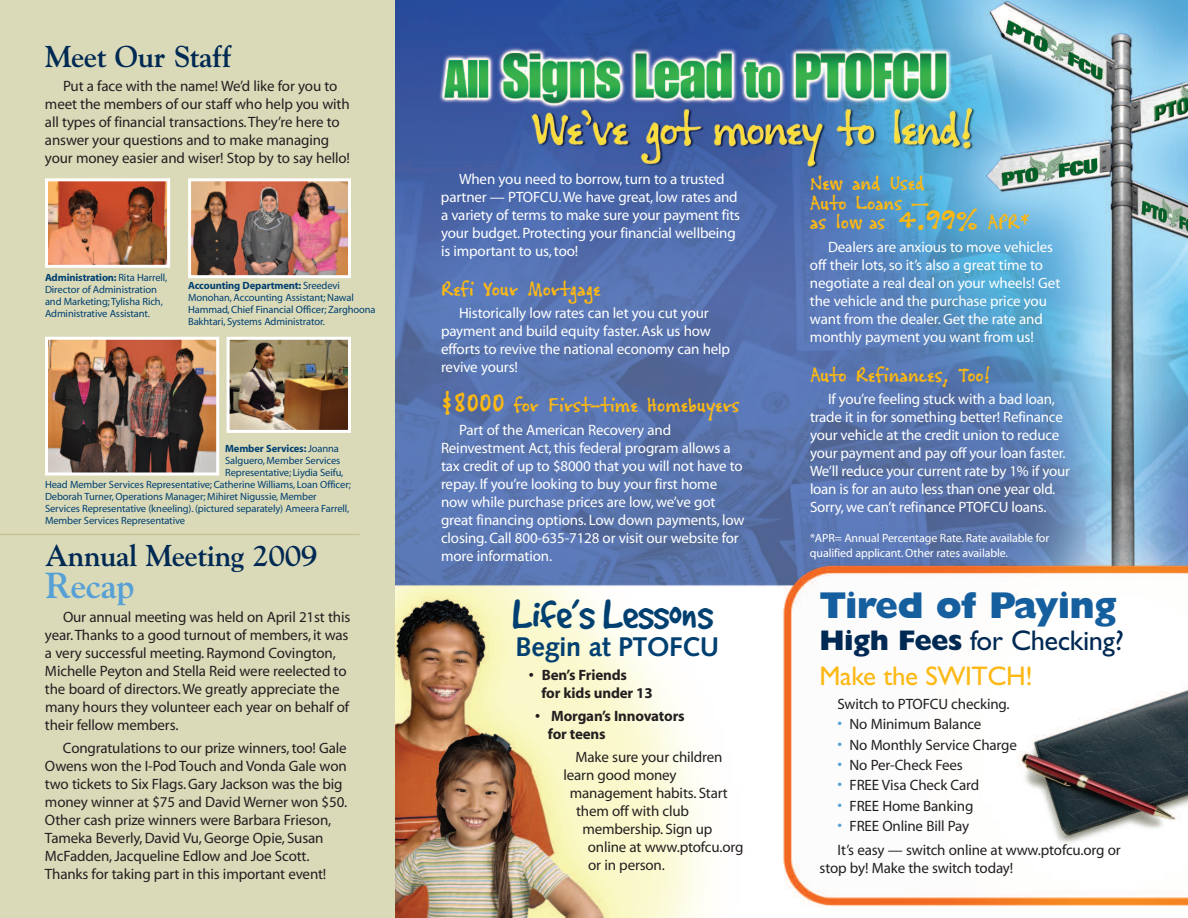
<style>
.page{position:relative;width:1188px;height:918px;background:#fff}
.page>*{position:absolute;margin:0;border:0;box-sizing:border-box;transform-origin:0 0}
.t1{font:46.5px "Good Dog";letter-spacing:-.015em;color:#004071}
.t2{font:800 37.5px "Gill Sans";letter-spacing:-.02em;color:#155f9e}
.t3{font:700 36px "Goudy";letter-spacing:-.015em;color:#56a0d5}
.t4{font:700 30px "Goudy";letter-spacing:-.015em;color:#002953}
.t5{font:28.5px "Gill Sans";letter-spacing:-.015em;color:#002953}
.t6{font:27px "Gill Sans";letter-spacing:-.015em;color:#fcb814}
.t7{font:700 27px "Syntax";letter-spacing:-.015em;color:#004071}
.t8{font:21px/19.5px "Cedar Street";color:#fcb814}
.t9{font:15px/18px "Myriad";letter-spacing:-.01em;color:#231f20}
.t10{font:15px/18px "Myriad";letter-spacing:-.01em;color:#fff}
.t11{font:700 15px/18px "Myriad";letter-spacing:-.01em;color:#231f20}
.t12{font:12px/15px "Myriad";letter-spacing:-.01em;color:#fff}
.t13{font:10.5px/12px "Myriad";letter-spacing:-.01em;color:#004071}
.t14{font:700 10.5px "Myriad";letter-spacing:-.01em;color:#004071}
.s1{font-weight:700}
.s2{font-weight:400}
.s3{font-size:30px}
.s4{font-weight:800}
.s5{font-size:16.5px;color:#56a0d5}
</style>
<div class="page">
<div style="left:0;top:0;width:396px;height:918px;background:#dadab9"></div>
<img style="left:396px;top:0;width:792px;height:918px">
<img style="left:192px;top:182px;width:155px;height:92px">
<div style="left:188px;top:178px;width:163px;height:100px;border:3px solid #fff"></div>
<img style="left:49px;top:182px;width:117px;height:82px">
<div style="left:45px;top:178px;width:125px;height:90px;border:3px solid #fff"></div>
<img style="left:231px;top:341px;width:116px;height:88px">
<div style="left:227px;top:337px;width:124px;height:96px;border:3px solid #fff"></div>
<img style="left:49px;top:341px;width:166px;height:130px">
<div style="left:45px;top:337px;width:174px;height:138px;border:3px solid #fff"></div>
<hr style="left:0;top:534px;width:360px;height:1px;background:#c5c591">
<h3 class="t4" style="left:45px;top:39px;width:188px">Meet Our Staff</h3>
<p class="t9" style="left:45px;top:78px;width:307px;text-indent:18px">Put a face with the name! We’d like for you to meet the members of our staff who help you with all types of financial transactions.They’re here to answer your questions and to make managing your money easier and wiser! Stop by to say hello!</p>
<p class="t13" style="left:45px;top:272px;width:124px"><span class="s1">Administration:</span> Rita Harrell,<br>Director of Administration and Marketing;Tylisha Rich,<br>Administrative Assistant.</p>
<p class="t13" style="left:188px;top:281px;width:189px"><span class="s1">Accounting Department:</span> Sreedevi Monohan,Accounting Assistant; Nawal Hammad,Chief Financial Officer; Zarghoona Bakhtari, Systems Administrator.</p>
<p class="t14" style="left:225px;top:445px;width:115px">Member Services: <span class="s2">Joanna</span></p>
<p class="t13" style="left:225px;top:456px;width:117px">Salguero, Member Services</p>
<p class="t13" style="left:225px;top:468px;width:120px">Representative; Liydia Seifu,</p>
<p class="t13" style="left:45px;top:480px;width:307px">Head Member Services Representative; Catherine Williams, Loan Officer;</p>
<p class="t13" style="left:45px;top:492px;width:273px">Deborah Turner,Operations Manager; Mihiret Nigussie, Member</p>
<p class="t13" style="left:45px;top:504px;width:306px">Services Representative (kneeling).(pictured separately) Ameera Farrell,</p>
<p class="t13" style="left:45px;top:516px;width:142px">Member Services Representative</p>
<h3 class="t4" style="left:45px;top:538px;width:274px">Annual Meeting 2009</h3>
<h3 class="t3" style="left:45px;top:565px;width:91px">Recap</h3>
<p class="t9" style="left:45px;top:609px;width:307px;text-indent:18px">Our annual meeting was held on April 21st this year.Thanks to a good turnout of members, it was a very successful meeting. Raymond Covington, Michelle Peyton and Stella Reid were reelected to the board of directors.We greatly appreciate the many hours they volunteer each year on behalf of their fellow members.</p>
<p class="t9" style="left:45px;top:741px;width:304px;text-indent:18px">Congratulations to our prize winners,too! Gale Owens won the I-Pod Touch and Vonda Gale won two tickets to Six Flags.Gary Jackson was the big money winner at $75 and David Werner won $50.<br>Other cash prize winners were Barbara Frieson, Tameka Beverly,David Vu,George Opie, Susan McFadden,Jacqueline Edlow and Joe Scott.<br>Thanks for taking part in this important event!</p>
<p class="t10" style="left:441px;top:171px;width:301px;text-indent:18px">When you need to borrow,turn to a trusted partner — PTOFCU.We have great, low rates and a variety of terms to make sure your payment fits your budget. Protecting your financial wellbeing is important to us,too!</p>
<h3 class="t8" style="left:441px;top:278px;width:161px">Refi Your Mortgage</h3>
<p class="t10" style="left:441px;top:306px;width:291px;text-indent:18px">Historically low rates can let you cut your payment and build equity faster.Ask us how efforts to revive the national economy can help revive yours!</p>
<h3 class="t8" style="left:441px;top:394px;width:300px"><span class="s3">$8000</span> for First-time Homebuyers</h3>
<p class="t10" style="left:441px;top:422px;width:305px;text-indent:18px">Part of the American Recovery and Reinvestment Act,this federal program allows a tax credit of up to $8000 that you will not have to repay. If you’re looking to buy your first home now while purchase prices are low,we’ve got great financing options. Low down payments, low closing.Call 800-635-7128 or visit our website for more information.</p>
<h1 class="t1" style="left:513px;top:586px;width:202px">Life’s Lessons</h1>
<h3 class="t7" style="left:516px;top:636px;width:205px">Begin at PTOFCU</h3>
<p class="t11" style="left:542px;top:667px;width:113px;text-indent:-13px">• Ben’s Friends<br>for kids under 13</p>
<p class="t11" style="left:548px;top:708px;width:138px;text-indent:-13px">• Morgan’s Innovators for teens</p>
<p class="t9" style="left:575px;top:750px;width:149px">Make sure your children</p>
<p class="t9" style="left:563px;top:768px;width:115px">learn good money</p>
<p class="t9" style="left:570px;top:786px;width:160px">management habits. Start</p>
<p class="t9" style="left:576px;top:804px;width:115px">them off with club</p>
<p class="t9" style="left:582px;top:822px;width:132px">membership. Sign up</p>
<p class="t9" style="left:588px;top:840px;width:157px">online at www.ptofcu.org</p>
<p class="t9" style="left:588px;top:858px;width:78px">or in person.</p>
<h3 class="t8" style="left:810px;top:172px;width:221px">New and Used<br>Auto Loans —<br>as low as <span class="s3">4.99%</span> APR*</h3>
<p class="t10" style="left:810px;top:239px;width:252px;text-indent:18px">Dealers are anxious to move vehicles off their lots,so it’s also a great time to negotiate a real deal on your wheels! Get the vehicle and the purchase price you want from the dealer.Get the rate and monthly payment you want from us!</p>
<h3 class="t8" style="left:810px;top:364px;width:183px">Auto Refinances, Too!</h3>
<p class="t10" style="left:810px;top:391px;width:262px;text-indent:18px">If you’re feeling stuck with a bad loan, trade it in for something better! Refinance your vehicle at the credit union to reduce your payment and pay off your loan faster.<br>We’ll reduce your current rate by 1% if your loan is for an auto less than one year old.<br>Sorry,we can’t refinance PTOFCU loans.</p>
<p class="t12" style="left:810px;top:532px;width:241px">*APR= Annual Percentage Rate. Rate available for qualified applicant.Other rates available.</p>
<h2 class="t2" style="left:820px;top:592px;width:299px">Tired of Paying</h2>
<h3 class="t5" style="left:820px;top:630px;width:306px"><span class="s4">High Fees</span> for Checking?</h3>
<h3 class="t6" style="left:820px;top:666px;width:215px">Make the SWITCH!</h3>
<p class="t9" style="left:838px;top:696px;width:174px">Switch to PTOFCU checking.</p>
<p class="t9" style="left:838px;top:716px;width:145px"><span class="s5">•</span> No Minimum Balance</p>
<p class="t9" style="left:838px;top:737px;width:181px"><span class="s5">•</span> No Monthly Service Charge</p>
<p class="t9" style="left:838px;top:757px;width:127px"><span class="s5">•</span> No Per-Check Fees</p>
<p class="t9" style="left:838px;top:778px;width:143px"><span class="s5">•</span> FREE Visa Check Card</p>
<p class="t9" style="left:838px;top:798px;width:137px"><span class="s5">•</span> FREE Home Banking</p>
<p class="t9" style="left:838px;top:816px;width:285px;line-height:23.4px"><span class="s5">•</span> FREE Online Bill Pay<br>It’s easy — switch online at www.ptofcu.org or</p>
<p class="t9" style="left:820px;top:860px;width:195px">stop by! Make the switch today!</p>
</div>
